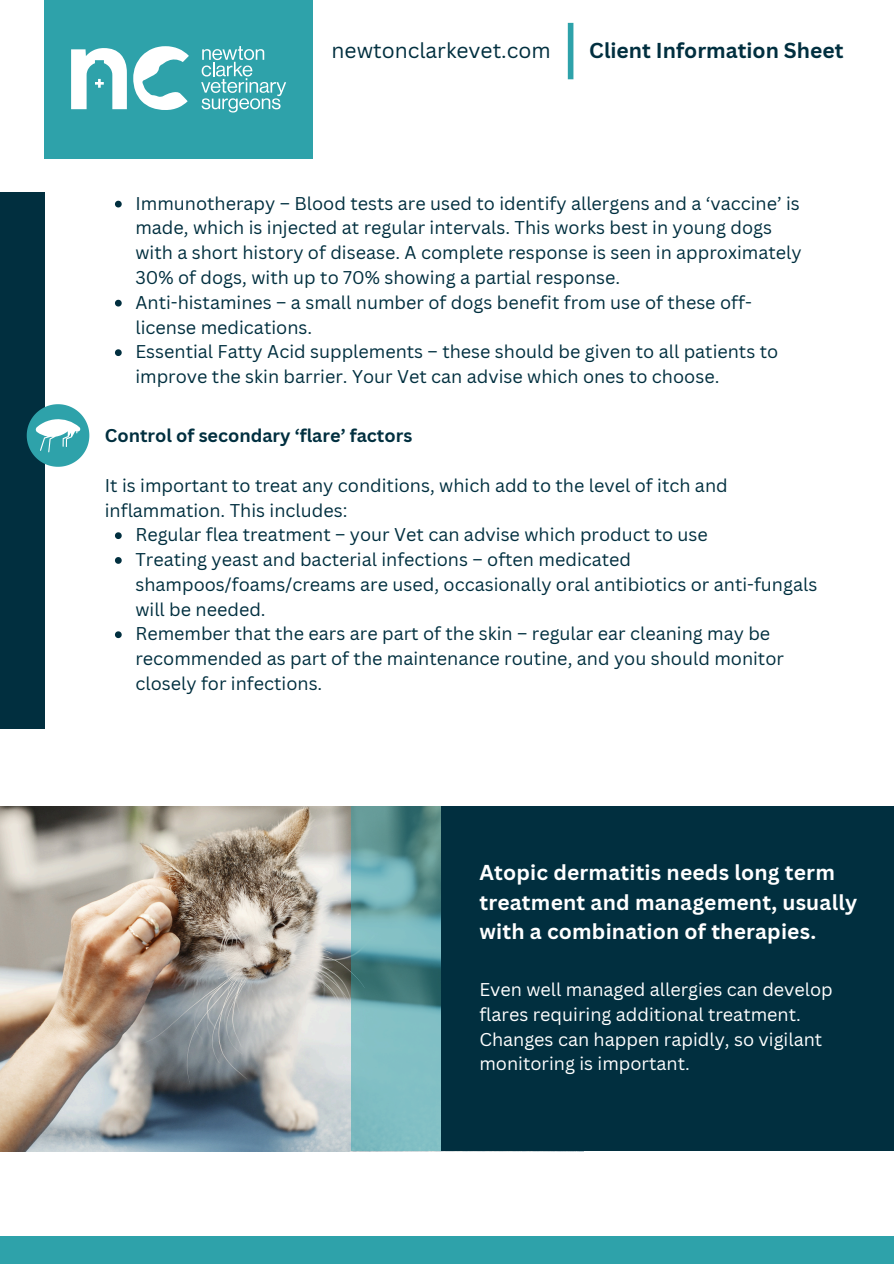
<style>
.page{position:relative;width:894px;height:1264px;background:#fff}
.page>*{position:absolute;margin:0;border:0;box-sizing:border-box;transform-origin:0 0}
.t1{font:700 21px/29.2px "Canva Sans";letter-spacing:.01em;color:#fff}
.t2{font:700 21px "Canva Sans";color:#012f3f}
.t3{font:21px "Canva Sans";color:#012f3f}
.t4{font:18px/24.8px "Canva Sans";color:#012f3f}
.t5{font:18px/24.8px "Canva Sans";color:#fff}
.t6{font:700 18px "Canva Sans";color:#012f3f}
</style>
<div class="page">
<div style="left:45px;top:0;width:267px;height:159px;background:#2ea2aa"></div>
<svg style="left:133px;top:46px;width:56px;height:64px"></svg>
<svg style="left:71px;top:48px;width:56px;height:61px"></svg>
<svg style="left:201px;top:46px;width:85px;height:66px"></svg>
<div style="left:567px;top:23px;width:6px;height:56px;background:#2ea2aa"></div>
<div style="left:0;top:192px;width:45px;height:536px;background:#012f3f"></div>
<svg style="left:27px;top:404px;width:62px;height:63px"></svg>
<div style="left:0;top:1235px;width:893px;height:28px;background:#2ea2aa"></div>
<img style="left:0;top:806px;width:352px;height:345px">
<div style="left:441px;top:806px;width:452px;height:345px;background:#012f3f"></div>
<svg style="left:352px;top:806px;width:89px;height:345px;background:#6ca8ab"></svg>
<svg style="left:115px;top:201px;width:7px;height:6px"></svg>
<svg style="left:115px;top:300px;width:7px;height:6px"></svg>
<svg style="left:115px;top:349px;width:7px;height:7px"></svg>
<svg style="left:115px;top:532px;width:7px;height:7px"></svg>
<svg style="left:115px;top:557px;width:7px;height:7px"></svg>
<svg style="left:115px;top:631px;width:7px;height:7px"></svg>
<p class="t3" style="left:331px;top:35px;width:220px">newtonclarkevet.com</p>
<p class="t2" style="left:589px;top:35px;width:255px">Client Information Sheet</p>
<h2 class="t4" style="left:135px;top:190px;width:667px">Immunotherapy – Blood tests are used to identify allergens and a ‘vaccine’ is made, which is injected at regular intervals. This works best in young dogs with a short history of disease. A complete response is seen in approximately 30% of dogs, with up to 70% showing a partial response.</h2>
<h1 class="t4" style="left:135px;top:289px;width:617px">Anti-histamines – a small number of dogs benefit from use of these off&shy;license medications.</h1>
<p class="t4" style="left:135px;top:339px;width:644px">Essential Fatty Acid supplements – these should be given to all patients to improve the skin barrier. Your Vet can advise which ones to choose.</p>
<p class="t6" style="left:105px;top:423px;width:309px">Control of secondary ‘flare’ factors</p>
<p class="t4" style="left:105px;top:472px;width:624px">It is important to treat any conditions, which add to the level of itch and inflammation. This includes:</p>
<h3 class="t4" style="left:135px;top:522px;width:574px">Regular flea treatment – your Vet can advise which product to use</h3>
<p class="t4" style="left:135px;top:546px;width:683px">Treating yeast and bacterial infections – often medicated shampoos/foams/creams are used, occasionally oral antibiotics or anti-fungals will be needed.</p>
<p class="t4" style="left:135px;top:621px;width:650px">Remember that the ears are part of the skin – regular ear cleaning may be recommended as part of the maintenance routine, and you should monitor closely for infections.</p>
<p class="t1" style="left:479px;top:857px;width:379px">Atopic dermatitis needs long term treatment and management, usually with a combination of therapies.</p>
<p class="t5" style="left:479px;top:976px;width:355px">Even well managed allergies can develop flares requiring additional treatment.<br>Changes can happen rapidly, so vigilant monitoring is important.</p>
</div>
